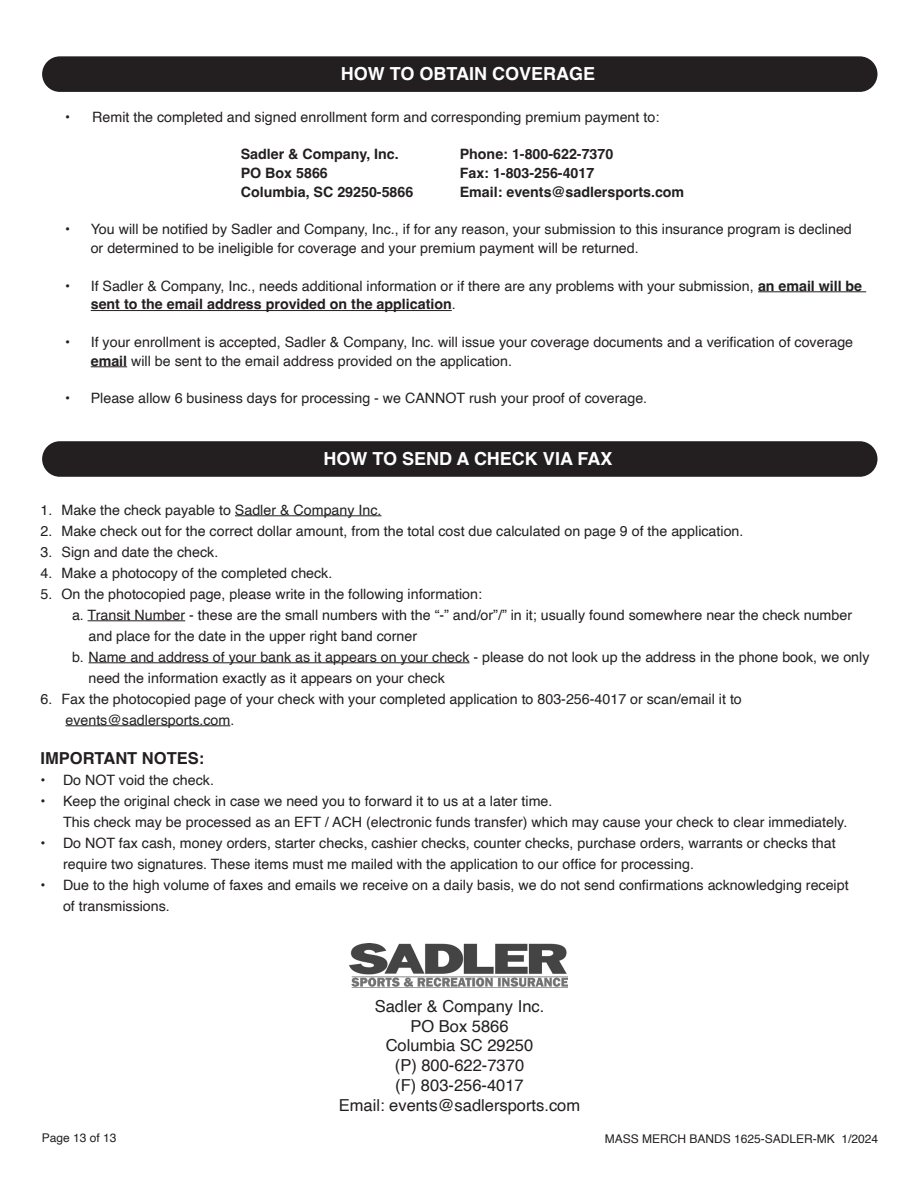
<style>
.page{position:relative;width:918px;height:1188px;background:#fff}
.page>*{position:absolute;margin:0;border:0;box-sizing:border-box;transform-origin:0 0}
.t1{font:700 18px "Helvetica";color:#fff}
.t2{font:16.5px/19.8px "Helvetica";color:#231f20;text-align:center}
.t3{font:700 16.5px "Helvetica";color:#231f20}
.t4{font:14.25px/21px "Helvetica";color:#231f20}
.t5{font:700 14.25px "Helvetica";color:#231f20}
.t6{font:12px "Helvetica";color:#231f20}
.s1{font-weight:700}
</style>
<div class="page">
<div style="left:42px;top:56px;width:836px;height:36px;background:#231f20;border-radius:18px"></div>
<hr style="left:758px;top:291px;width:108px;height:1px;background:#231f20">
<hr style="left:91px;top:310px;width:361px;height:1px;background:#231f20">
<hr style="left:91px;top:366px;width:36px;height:1px;background:#231f20">
<div style="left:42px;top:441px;width:836px;height:36px;background:#231f20;border-radius:18px"></div>
<hr style="left:235px;top:515px;width:147px;height:1px;background:#231f20">
<hr style="left:88px;top:620px;width:97px;height:1px;background:#231f20">
<hr style="left:88px;top:662px;width:382px;height:1px;background:#231f20">
<hr style="left:65px;top:725px;width:165px;height:1px;background:#231f20">
<img style="left:350px;top:943px;width:218px;height:45px">
<p class="t1" style="left:341px;top:63px;width:256px">HOW TO OBTAIN COVERAGE</p>
<p class="t4" style="left:65px;top:107px;width:596px">• Remit the completed and signed enrollment form and corresponding premium payment to:</p>
<p class="t5" style="left:241px;top:146px;width:160px">Sadler &amp; Company, Inc.</p>
<p class="t5" style="left:460px;top:146px;width:155px">Phone: 1-800-622-7370</p>
<p class="t5" style="left:241px;top:165px;width:89px">PO Box 5866</p>
<p class="t5" style="left:460px;top:165px;width:136px">Fax: 1-803-256-4017</p>
<p class="t5" style="left:241px;top:183px;width:174px">Columbia, SC 29250-5866</p>
<p class="t5" style="left:460px;top:183px;width:226px">Email: events@sadlersports.com</p>
<p class="t4" style="left:91px;top:221px;width:763px;line-height:18.8px;text-indent:-25px">• You will be notified by Sadler and Company, Inc., if for any reason, your submission to this insurance program is declined or determined to be ineligible for coverage and your premium payment will be returned.</p>
<p class="t4" style="left:91px;top:277px;width:773px;line-height:18.8px;text-indent:-26px">• If Sadler &amp; Company, Inc., needs additional information or if there are any problems with your submission, <span class="s1">an email will be sent to the email address provided on the application</span>.</p>
<p class="t4" style="left:91px;top:333px;width:764px;line-height:18.8px;text-indent:-26px">• If your enrollment is accepted, Sadler &amp; Company, Inc. will issue your coverage documents and a verification of coverage <span class="s1">email</span> will be sent to the email address provided on the application.</p>
<p class="t4" style="left:65px;top:388px;width:584px">• Please allow 6 business days for processing - we CANNOT rush your proof of coverage.</p>
<p class="t1" style="left:324px;top:448px;width:290px">HOW TO SEND A CHECK VIA FAX</p>
<p class="t4" style="left:40px;top:500px;width:342px">1. Make the check payable to Sadler &amp; Company Inc.</p>
<p class="t4" style="left:40px;top:521px;width:704px">2. Make check out for the correct dollar amount, from the total cost due calculated on page 9 of the application.</p>
<p class="t4" style="left:40px;top:542px;width:179px">3. Sign and date the check.</p>
<p class="t4" style="left:40px;top:563px;width:293px">4. Make a photocopy of the completed check.</p>
<p class="t4" style="left:40px;top:584px;width:443px">5. On the photocopied page, please write in the following information:</p>
<p class="t4" style="left:72px;top:605px;width:782px">a. Transit Number - these are the small numbers with the “-” and/or”/” in it; usually found somewhere near the check number</p>
<p class="t4" style="left:88px;top:626px;width:330px">and place for the date in the upper right band corner</p>
<p class="t4" style="left:72px;top:647px;width:799px">b. Name and address of your bank as it appears on your check - please do not look up the address in the phone book, we only</p>
<p class="t4" style="left:88px;top:668px;width:358px">need the information exactly as it appears on your check</p>
<p class="t4" style="left:65px;top:689px;width:678px;text-indent:-25px">6. Fax the photocopied page of your check with your completed application to 803-256-4017 or scan/email it to events@sadlersports.com.</p>
<p class="t3" style="left:40px;top:748px;width:165px">IMPORTANT NOTES:</p>
<p class="t4" style="left:40px;top:770px;width:175px">• Do NOT void the check.</p>
<p class="t4" style="left:63px;top:791px;width:786px;text-indent:-23px">• Keep the original check in case we need you to forward it to us at a later time.<br>This check may be processed as an EFT / ACH (electronic funds transfer) which may cause your check to clear immediately.</p>
<p class="t4" style="left:63px;top:833px;width:774px;text-indent:-23px">• Do NOT fax cash, money orders, starter checks, cashier checks, counter checks, purchase orders, warrants or checks that require two signatures. These items must me mailed with the application to our office for processing.</p>
<p class="t4" style="left:63px;top:875px;width:787px;text-indent:-23px">• Due to the high volume of faxes and emails we receive on a daily basis, we do not send confirmations acknowledging receipt of transmissions.</p>
<p class="t2" style="left:339px;top:997px;width:243px">Sadler &amp; Company Inc.<br>PO Box 5866<br>Columbia SC 29250<br>(P) 800-622-7370<br>(F) 803-256-4017<br>Email: events@sadlersports.com</p>
<p class="t6" style="left:42px;top:1128px;width:76px">Page 13 of 13</p>
<p class="t6" style="left:605px;top:1129px;width:275px">MASS MERCH BANDS 1625-SADLER-MK 1/2024</p>
</div>
